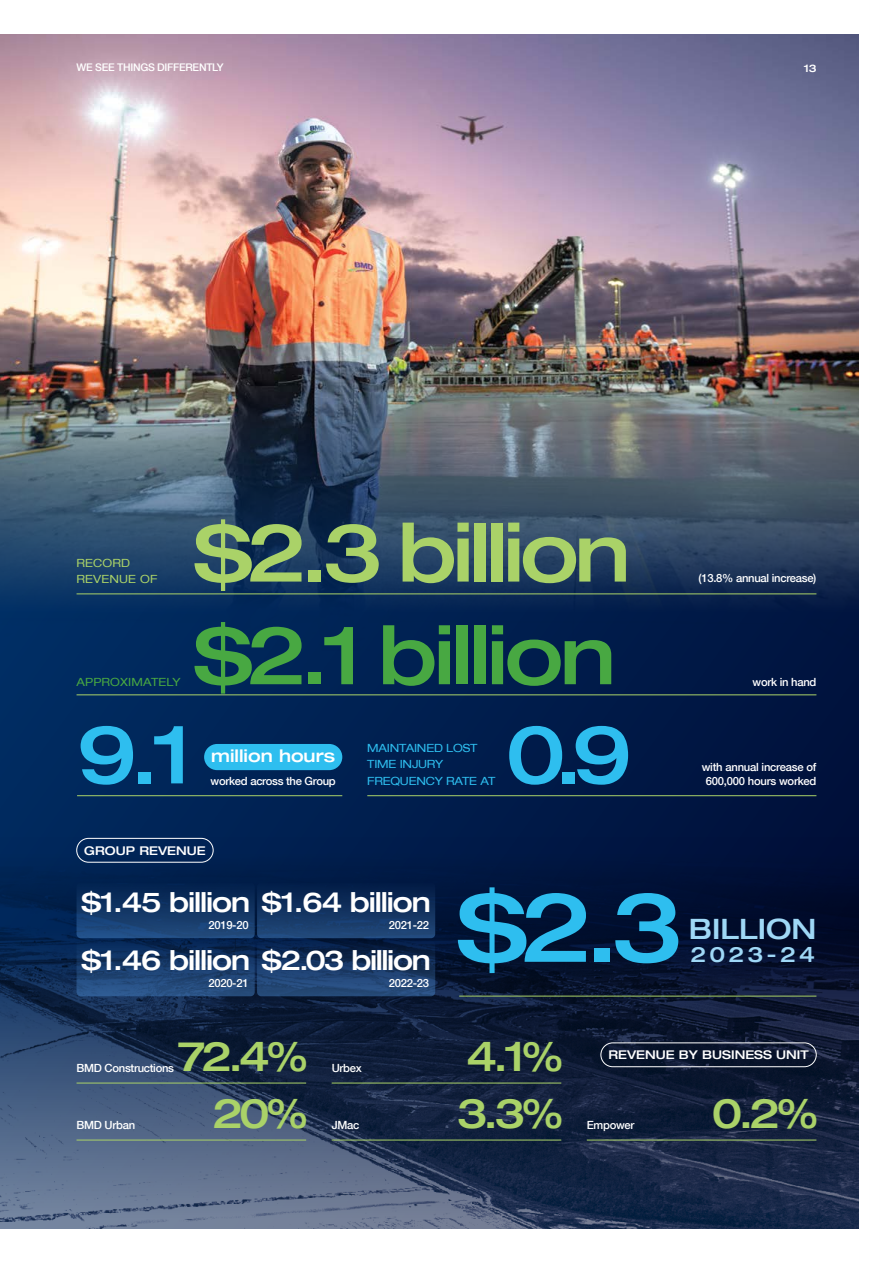
<style>
.page{position:relative;width:893px;height:1263px;background:#fff}
.page>*{position:absolute;margin:0;border:0;box-sizing:border-box;transform-origin:0 0}
.t1{font:500 expanded 97.2px "Helvetica Neue LT Com";color:#2ebeef}
.t2{font:500 expanded 81.15px "Helvetica Neue LT Com";letter-spacing:-.05em;color:#aad268}
.t3{font:500 expanded 81.15px "Helvetica Neue LT Com";letter-spacing:-.04em;color:#48a842}
.t4{font:500 expanded 81.15px "Helvetica Neue LT Com";color:#2ebeef}
.t5{font:500 expanded 41.4px "Helvetica Neue LT Com";color:#aad268}
.t6{font:500 expanded 28.05px "Helvetica Neue LT Com";color:#9fd8f6}
.t7{font:500 expanded 27.75px "Helvetica Neue LT Com";letter-spacing:-.04em;color:#fff}
.t8{font:500 expanded 21.45px "Helvetica Neue LT Com";letter-spacing:.15em;color:#9fd8f6}
.t9{font:500 expanded 17.55px "Helvetica Neue LT Com";color:#fff}
.t10{font:500 expanded 12px "Helvetica Neue LT Com";color:#fff}
.t11{font:500 11.25px/13.5px "Helvetica Neue LT Com";letter-spacing:-.025em;color:#fff;text-align:center}
.t12{font:expanded 11.25px/16.5px "Helvetica Neue LT Com";letter-spacing:-.02em;color:#2ebeef}
.t13{font:expanded 11.25px/16.5px "Helvetica Neue LT Com";letter-spacing:.01em;color:#aad268}
.t14{font:expanded 11.25px "Helvetica Neue LT Com";letter-spacing:.01em;color:#48a842}
.t15{font:500 10.5px "Helvetica Neue LT Com";letter-spacing:-.025em;color:#fff}
.t16{font:500 expanded 10.5px "Helvetica Neue LT Com";color:#fff}
</style>
<div class="page">
<div style="left:0;top:34px;width:859px;height:1195px;background:linear-gradient(to right,#012d62,#01133c)"></div>
<img style="left:0;top:34px;width:859px;height:617px">
<img style="left:0;top:837px;width:859px;height:392px">
<div style="left:77px;top:882px;width:178px;height:56px;background:linear-gradient(to bottom,#011e49,#224d80);border-radius:4px"></div>
<svg style="left:77px;top:940px;width:178px;height:56px;background:#183b6b"></svg>
<svg style="left:257px;top:940px;width:178px;height:56px;background:#173661"></svg>
<div style="left:77px;top:838px;width:136px;height:24px;border:1px solid #fff;border-radius:12px"></div>
<hr style="left:77px;top:1083px;width:229px;height:1px;background:#aad268">
<hr style="left:77px;top:1140px;width:229px;height:1px;background:#aad268">
<hr style="left:332px;top:1083px;width:229px;height:1px;background:#aad268">
<hr style="left:332px;top:1140px;width:229px;height:1px;background:#aad268">
<hr style="left:587px;top:1140px;width:229px;height:1px;background:#aad268">
<div style="left:601px;top:1043px;width:215px;height:24px;border:1px solid #fff;border-radius:12px"></div>
<div style="left:257px;top:882px;width:178px;height:56px;background:linear-gradient(to bottom,#011a44,#22497a);border-radius:4px"></div>
<hr style="left:459px;top:996px;width:357px;height:1px;background:#aad268">
<hr style="left:77px;top:594px;width:739px;height:1px;background:#aad268">
<hr style="left:77px;top:695px;width:739px;height:1px;background:#aad268">
<hr style="left:77px;top:795px;width:265px;height:1px;background:#aad268">
<hr style="left:367px;top:795px;width:449px;height:1px;background:#aad268">
<div style="left:204px;top:744px;width:138px;height:26px;background:#2ebeef;border-radius:13px"></div>
<p class="t15" style="left:77px;top:61px;width:149px">WE SEE THINGS DIFFERENTLY</p>
<p class="t16" style="left:804px;top:62px;width:14px">13</p>
<p class="t13" style="left:77px;top:554px;width:82px">RECORD<br>REVENUE OF</p>
<p class="t14" style="left:77px;top:675px;width:106px">APPROXIMATELY</p>
<h2 class="t2" style="left:193px;top:501px;width:439px">$2.3 billion</h2>
<h2 class="t3" style="left:193px;top:603px;width:424px">$2.1 billion</h2>
<h2 class="t4" style="left:77px;top:702px;width:118px">9.1</h2>
<h3 class="t9" style="left:211px;top:745px;width:125px">million hours</h3>
<p class="t11" style="left:211px;top:774px;width:127px">worked across the Group</p>
<p class="t12" style="left:367px;top:739px;width:111px">MAINTAINED LOST<br>TIME INJURY</p>
<p class="t12" style="left:367px;top:772px;width:130px">FREQUENCY RATE AT</p>
<h2 class="t4" style="left:506px;top:702px;width:128px">0.9</h2>
<p class="t11" style="left:699px;top:571px;width:119px">(13.8% annual increase)</p>
<p class="t11" style="left:753px;top:675px;width:65px">work in hand</p>
<p class="t11" style="left:702px;top:760px;width:116px">with annual increase of<br>600,000 hours worked</p>
<p class="t10" style="left:84px;top:843px;width:123px">GROUP REVENUE</p>
<h3 class="t7" style="left:81px;top:884px;width:351px">$1.45 billion $1.64 billion</h3>
<p class="t11" style="left:208px;top:918px;width:42px">2019-20</p>
<p class="t11" style="left:389px;top:918px;width:42px">2021-22</p>
<h3 class="t7" style="left:81px;top:942px;width:351px">$1.46 billion $2.03 billion</h3>
<p class="t11" style="left:208px;top:976px;width:42px">2020-21</p>
<p class="t11" style="left:389px;top:976px;width:42px">2022-23</p>
<h1 class="t1" style="left:456px;top:865px;width:228px">$2.3</h1>
<h3 class="t6" style="left:689px;top:911px;width:129px">BILLION</h3>
<h3 class="t8" style="left:690px;top:940px;width:126px">2023-24</h3>
<h3 class="t5" style="left:178px;top:1030px;width:132px">72.4%</h3>
<p class="t11" style="left:77px;top:1061px;width:99px">BMD Constructions</p>
<p class="t11" style="left:332px;top:1061px;width:32px">Urbex</p>
<h3 class="t5" style="left:467px;top:1030px;width:98px">4.1%</h3>
<p class="t10" style="left:608px;top:1047px;width:202px">REVENUE BY BUSINESS UNIT</p>
<p class="t11" style="left:77px;top:1118px;width:60px">BMD Urban</p>
<h3 class="t5" style="left:212px;top:1087px;width:97px">20%</h3>
<p class="t11" style="left:332px;top:1118px;width:29px">JMac</p>
<h3 class="t5" style="left:457px;top:1087px;width:108px">3.3%</h3>
<p class="t11" style="left:587px;top:1118px;width:49px">Empower</p>
<h3 class="t5" style="left:712px;top:1087px;width:108px">0.2%</h3>
</div>
